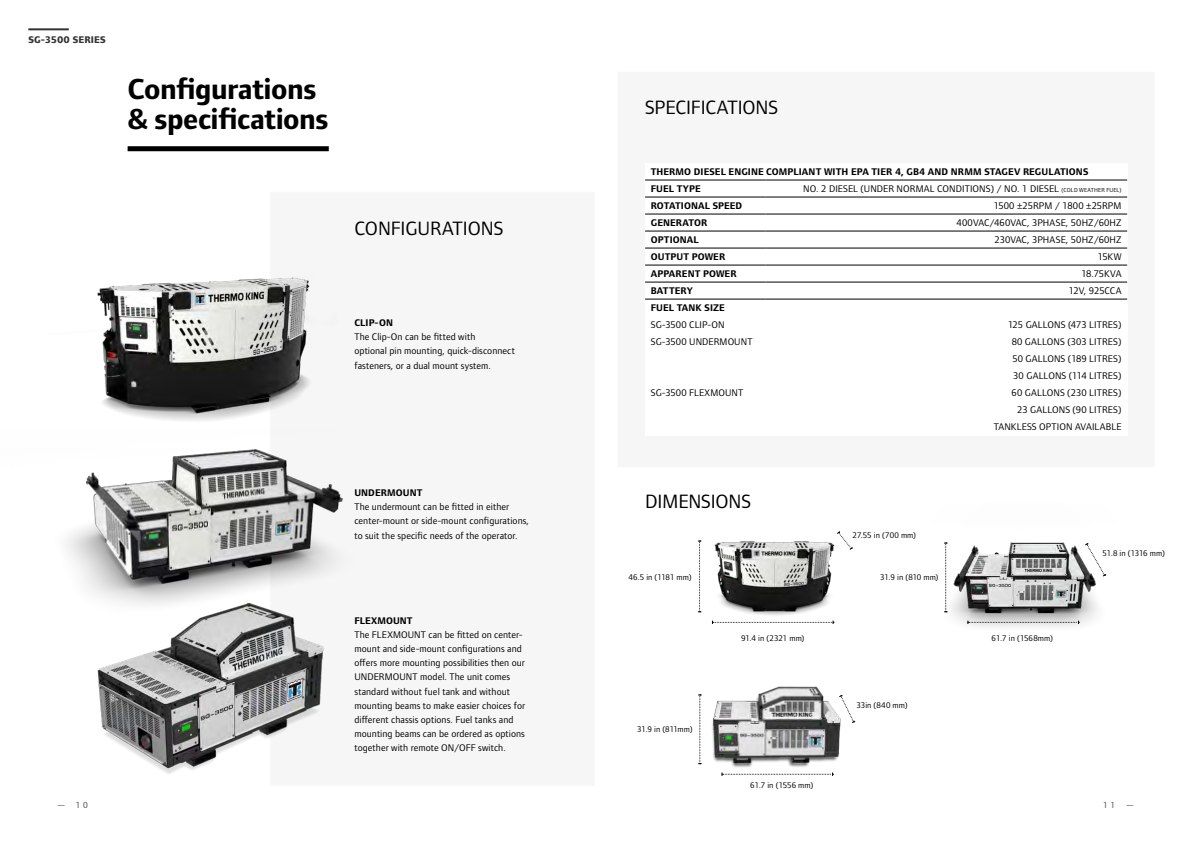
<style>
.page{position:relative;width:1191px;height:842px;background:#fff}
.page>*{position:absolute;margin:0;border:0;box-sizing:border-box;transform-origin:0 0}
.t1{font:700 30px/30px "Foundry Form Sans";letter-spacing:-.015em;color:#000}
.t2{font:20px "Foundry Form Sans";letter-spacing:-.005em;color:#000}
.t3{font:10px/14.2px "Foundry Form Sans";letter-spacing:.005em;color:#000}
.t4{font:700 10px/17.1px "Foundry Form Sans";letter-spacing:.01em;color:#000}
.t5{font:800 10px "Foundry Form Sans";letter-spacing:.005em;color:#343233}
.t6{font:9px "Foundry Form Sans";color:#4a4a49}
.t7{font:8.5px "Foundry Form Sans";color:#000}
.t8{font:8.5px "Foundry Form Sans";letter-spacing:-.02em;color:#000}
.s1{font-size:6px}
</style>
<div class="page">
<hr style="left:28px;top:28px;width:41px;height:2px;background:#343233">
<div style="left:269px;top:191px;width:326px;height:596px;background:#f6f6f6"></div>
<img style="left:944px;top:542px;width:154px;height:85px">
<img style="left:697px;top:540px;width:138px;height:83px">
<img style="left:698px;top:686px;width:143px;height:82px">
<div style="left:128px;top:146px;width:201px;height:5px;background:#000"></div>
<div style="left:617px;top:71px;width:538px;height:397px;background:#f6f6f6"></div>
<svg style="left:712px;top:621px;width:122px;height:3px"></svg>
<svg style="left:698px;top:541px;width:3px;height:71px"></svg>
<svg style="left:837px;top:531px;width:16px;height:19px"></svg>
<svg style="left:967px;top:621px;width:112px;height:3px"></svg>
<svg style="left:944px;top:543px;width:3px;height:69px"></svg>
<svg style="left:1084px;top:542px;width:23px;height:35px"></svg>
<img style="left:66px;top:440px;width:277px;height:146px">
<img style="left:87px;top:586px;width:237px;height:188px">
<img style="left:97px;top:242px;width:213px;height:198px">
<svg style="left:721px;top:772px;width:112px;height:4px"></svg>
<svg style="left:698px;top:694px;width:3px;height:70px"></svg>
<svg style="left:838px;top:694px;width:18px;height:30px"></svg>
<div style="left:645px;top:163px;width:482px;height:272px;background:#fff"></div>
<hr style="left:645px;top:180px;width:120px;height:1px;background:#000">
<hr style="left:765px;top:180px;width:362px;height:1px;background:#000">
<hr style="left:645px;top:197px;width:120px;height:1px;background:#000">
<hr style="left:765px;top:197px;width:362px;height:1px;background:#000">
<hr style="left:645px;top:214px;width:120px;height:1px;background:#000">
<hr style="left:765px;top:214px;width:362px;height:1px;background:#000">
<hr style="left:645px;top:231px;width:120px;height:1px;background:#000">
<hr style="left:765px;top:231px;width:362px;height:1px;background:#000">
<hr style="left:645px;top:248px;width:120px;height:1px;background:#000">
<hr style="left:765px;top:248px;width:362px;height:1px;background:#000">
<hr style="left:645px;top:265px;width:120px;height:1px;background:#000">
<hr style="left:765px;top:265px;width:362px;height:1px;background:#000">
<hr style="left:645px;top:282px;width:120px;height:1px;background:#000">
<hr style="left:765px;top:282px;width:362px;height:1px;background:#000">
<hr style="left:645px;top:299px;width:120px;height:1px;background:#000">
<hr style="left:765px;top:299px;width:362px;height:1px;background:#000">
<p class="t5" style="left:28px;top:34px;width:79px">SG-3500 SERIES</p>
<h1 class="t1" style="left:128px;top:75px;width:202px">Configurations &amp; specifications</h1>
<h2 class="t2" style="left:355px;top:216px;width:150px">CONFIGURATIONS</h2>
<p class="t4" style="left:354px;top:314px;width:40px">CLIP-ON</p>
<p class="t3" style="left:354px;top:330px;width:162px">The Clip-On can be fitted with<br>optional pin mounting, quick-disconnect fasteners, or a dual mount system.</p>
<p class="t4" style="left:354px;top:484px;width:69px">UNDERMOUNT</p>
<p class="t3" style="left:354px;top:500px;width:176px">The undermount can be fitted in either center-mount or side-mount configurations, to suit the specific needs of the operator.</p>
<p class="t4" style="left:354px;top:612px;width:60px">FLEXMOUNT</p>
<p class="t3" style="left:354px;top:627px;width:172px">The FLEXMOUNT can be fitted on center&shy;mount and side-mount configurations and offers more mounting possibilities then our UNDERMOUNT model. The unit comes standard without fuel tank and without mounting beams to make easier choices for different chassis options. Fuel tanks and mounting beams can be ordered as options together with remote ON/OFF switch.</p>
<h2 class="t2" style="left:645px;top:96px;width:134px">SPECIFICATIONS</h2>
<p class="t4" style="left:651px;top:163px;width:439px">THERMO DIESEL ENGINE COMPLIANT WITH EPA TIER 4, GB4 AND NRMM STAGEV REGULATIONS<br>FUEL TYPE</p>
<p class="t3" style="left:803px;top:182px;width:320px">NO. 2 DIESEL (UNDER NORMAL CONDITIONS) / NO. 1 DIESEL <span class="s1">(COLD WEATHER FUEL)</span></p>
<p class="t4" style="left:651px;top:198px;width:93px">ROTATIONAL SPEED</p>
<p class="t3" style="left:993px;top:199px;width:129px">1500 ±25RPM / 1800 ±25RPM</p>
<p class="t4" style="left:651px;top:215px;width:58px">GENERATOR</p>
<p class="t3" style="left:956px;top:216px;width:166px">400VAC/460VAC, 3PHASE, 50HZ/60HZ</p>
<p class="t4" style="left:651px;top:232px;width:50px">OPTIONAL</p>
<p class="t3" style="left:994px;top:233px;width:129px">230VAC, 3PHASE, 50HZ/60HZ</p>
<p class="t4" style="left:651px;top:249px;width:76px">OUTPUT POWER</p>
<p class="t3" style="left:1097px;top:250px;width:25px">15KW</p>
<p class="t4" style="left:651px;top:266px;width:87px">APPARENT POWER</p>
<p class="t3" style="left:1081px;top:267px;width:42px">18.75KVA</p>
<p class="t4" style="left:651px;top:283px;width:43px">BATTERY</p>
<p class="t3" style="left:1069px;top:284px;width:54px">12V, 925CCA</p>
<p class="t4" style="left:651px;top:300px;width:75px">FUEL TANK SIZE</p>
<p class="t3" style="left:651px;top:318px;width:75px">SG-3500 CLIP-ON</p>
<p class="t3" style="left:1008px;top:318px;width:115px">125 GALLONS (473 LITRES)</p>
<p class="t3" style="left:651px;top:335px;width:103px">SG-3500 UNDERMOUNT</p>
<p class="t3" style="left:1011px;top:334px;width:111px;line-height:17px;text-align:justify">80 GALLONS (303 LITRES)<br>50 GALLONS (189 LITRES)<br>30 GALLONS (114 LITRES)</p>
<p class="t3" style="left:651px;top:386px;width:94px">SG-3500 FLEXMOUNT</p>
<p class="t3" style="left:993px;top:385px;width:129px;line-height:17px;text-align:right">60 GALLONS (230 LITRES)<br>23 GALLONS (90 LITRES)<br>TANKLESS OPTION AVAILABLE</p>
<h2 class="t2" style="left:645px;top:490px;width:107px">DIMENSIONS</h2>
<p class="t7" style="left:628px;top:572px;width:65px">46.5 in (1181 mm)</p>
<p class="t8" style="left:637px;top:724px;width:57px">31.9 in (811mm)</p>
<p class="t7" style="left:741px;top:633px;width:65px">91.4 in (2321 mm)</p>
<p class="t7" style="left:750px;top:781px;width:64px">61.7 in (1556 mm)</p>
<p class="t7" style="left:852px;top:530px;width:65px">27.55 in (700 mm)</p>
<p class="t7" style="left:880px;top:572px;width:60px">31.9 in (810 mm)</p>
<p class="t7" style="left:856px;top:700px;width:53px">33in (840 mm)</p>
<p class="t7" style="left:991px;top:633px;width:63px">61.7 in (1568mm)</p>
<p class="t8" style="left:1102px;top:548px;width:64px">51.8 in (1316 mm)</p>
<p class="t6" style="left:57px;top:800px;width:33px">— 10</p>
<p class="t6" style="left:1103px;top:800px;width:33px">11 —</p>
</div>
